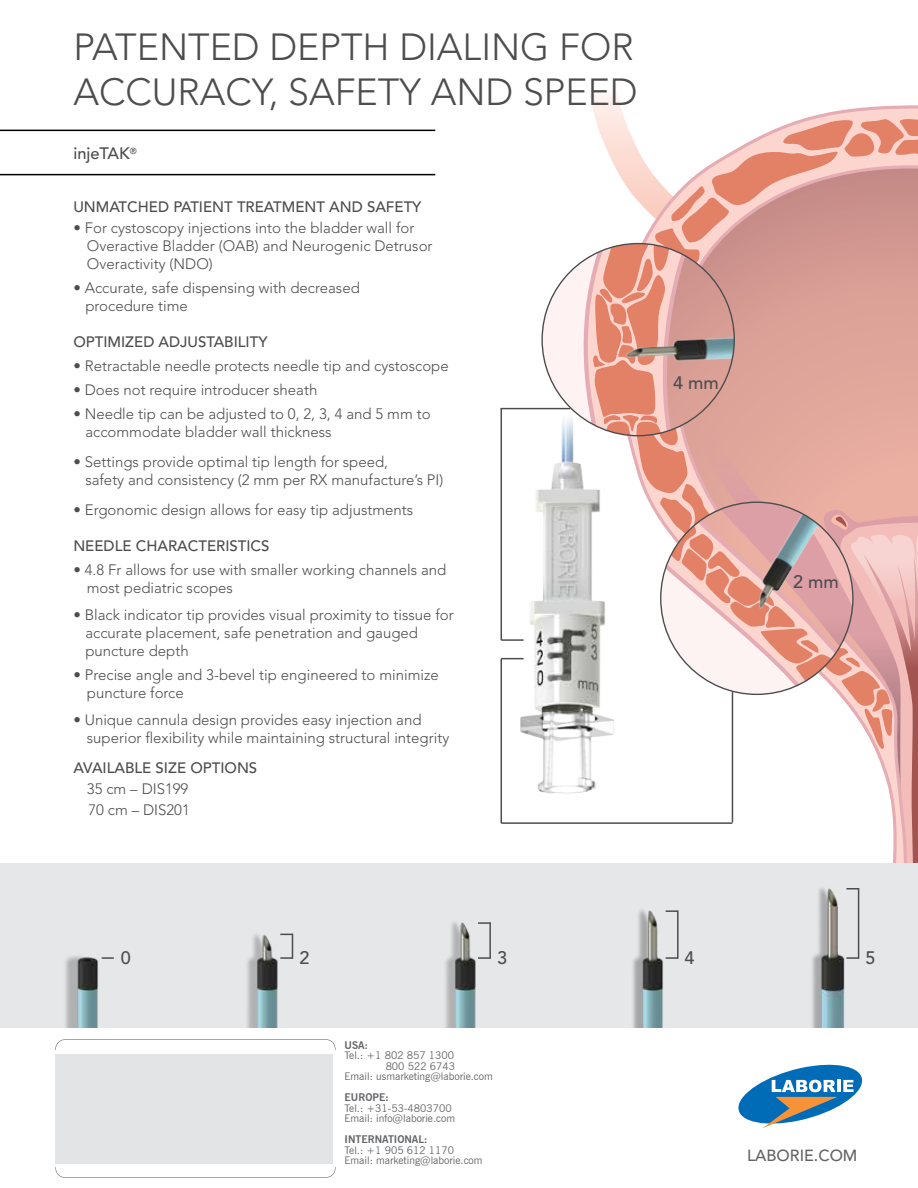
<style>
.page{position:relative;width:918px;height:1188px;background:#fff}
.page>*{position:absolute;margin:0;border:0;box-sizing:border-box;transform-origin:0 0}
.t1{font:300 37.5px/45px "Avenir LT Std";color:#4d4d4f}
.t2{font:500 18px "Avenir LT Std";color:#4d4d4f}
.t3{font:500 16.5px "Avenir LT Std";color:#4d4d4f}
.t4{font:500 16.05px "Avenir LT Std";color:#636466}
.t5{font:300 15px/18px "Avenir LT Std";color:#4d4d4f}
.t6{font:500 15px "Avenir LT Std";color:#4d4d4f}
.t7{font:10.5px/10.5px "News Gothic BT";color:#636466}
.t8{font:700 10.5px "News Gothic BT";color:#636466}
</style>
<div class="page">
<hr style="left:0;top:174px;width:435px;height:1px;background:#000">
<hr style="left:0;top:130px;width:435px;height:1px;background:#000">
<svg style="left:738px;top:1064px;width:124px;height:64px"></svg>
<div style="left:55px;top:1054px;width:278px;height:109px;background:#e3e4e5"></div>
<svg style="left:55px;top:1039px;width:281px;height:11px"></svg>
<svg style="left:55px;top:1167px;width:281px;height:11px"></svg>
<div style="left:0;top:863px;width:918px;height:164px;background:#e6e7e8"></div>
<img style="left:500px;top:413px;width:80px;height:411px">
<div style="left:542px;top:244px;width:192px;height:192px;background:#fef2f2;border-radius:50%"></div>
<img style="left:65px;top:956px;width:37px;height:71px">
<img style="left:247px;top:933px;width:47px;height:94px">
<img style="left:445px;top:922px;width:31px;height:105px">
<img style="left:633px;top:928px;width:33px;height:99px">
<img style="left:812px;top:928px;width:48px;height:99px">
<svg style="left:102px;top:957px;width:12px;height:2px"></svg>
<svg style="left:478px;top:957px;width:11px;height:2px"></svg>
<svg style="left:666px;top:957px;width:11px;height:2px"></svg>
<svg style="left:846px;top:957px;width:12px;height:2px"></svg>
<svg style="left:478px;top:922px;width:11px;height:2px"></svg>
<svg style="left:580px;top:95px;width:338px;height:833px"></svg>
<svg style="left:280px;top:934px;width:13px;height:25px"></svg>
<hr style="left:489px;top:922px;width:2px;height:37px;background:#4d4d4f">
<hr style="left:677px;top:910px;width:2px;height:49px;background:#4d4d4f">
<hr style="left:858px;top:888px;width:1px;height:71px;background:#4d4d4f">
<hr style="left:501px;top:408px;width:69px;height:1px;background:#4d4d4f">
<hr style="left:501px;top:409px;width:1px;height:231px;background:#4d4d4f">
<hr style="left:501px;top:639px;width:23px;height:2px;background:#4d4d4f">
<svg style="left:501px;top:658px;width:23px;height:1px"></svg>
<hr style="left:501px;top:659px;width:1px;height:164px;background:#4d4d4f">
<hr style="left:501px;top:822px;width:231px;height:2px;background:#4d4d4f">
<hr style="left:732px;top:692px;width:1px;height:130px;background:#4d4d4f">
<h1 class="t1" style="left:73px;top:25px;width:566px">PATENTED DEPTH DIALING FOR<br>ACCURACY, SAFETY AND SPEED</h1>
<p class="t3" style="left:73px;top:144px;width:65px">injeTAK<sup>®</sup></p>
<p class="t6" style="left:73px;top:199px;width:350px">UNMATCHED PATIENT TREATMENT AND SAFETY</p>
<p class="t5" style="left:87px;top:219px;width:347px;text-indent:-14px">• For cystoscopy injections into the bladder wall for<br>Overactive Bladder (OAB) and Neurogenic Detrusor<br>Overactivity (NDO)</p>
<p class="t5" style="left:85px;top:279px;width:276px;text-indent:-12px">• Accurate, safe dispensing with decreased procedure time</p>
<p class="t6" style="left:73px;top:334px;width:196px">OPTIMIZED ADJUSTABILITY</p>
<p class="t5" style="left:73px;top:357px;width:377px">• Retractable needle protects needle tip and cystoscope</p>
<p class="t5" style="left:73px;top:381px;width:246px">• Does not require introducer sheath</p>
<p class="t5" style="left:85px;top:405px;width:347px;text-indent:-12px">• Needle tip can be adjusted to 0, 2, 3, 4 and 5 mm to accommodate bladder wall thickness</p>
<p class="t5" style="left:85px;top:453px;width:360px;text-indent:-12px">• Settings provide optimal tip length for speed,<br>safety and consistency (2 mm per RX manufacture’s PI)</p>
<p class="t5" style="left:73px;top:501px;width:341px">• Ergonomic design allows for easy tip adjustments</p>
<p class="t6" style="left:73px;top:538px;width:198px">NEEDLE CHARACTERISTICS</p>
<p class="t5" style="left:87px;top:561px;width:361px;text-indent:-14px">• 4.8 Fr allows for use with smaller working channels and most pediatric scopes</p>
<p class="t5" style="left:85px;top:606px;width:370px;text-indent:-12px">• Black indicator tip provides visual proximity to tissue for accurate placement, safe penetration and gauged puncture depth</p>
<p class="t5" style="left:87px;top:666px;width:353px;text-indent:-14px">• Precise angle and 3-bevel tip engineered to minimize puncture force</p>
<p class="t5" style="left:87px;top:711px;width:364px;text-indent:-14px">• Unique cannula design provides easy injection and superior flexibility while maintaining structural integrity</p>
<p class="t6" style="left:73px;top:760px;width:185px">AVAILABLE SIZE OPTIONS</p>
<p class="t5" style="left:87px;top:779px;width:105px;line-height:21px">35 cm – DIS199<br>70 cm – DIS201</p>
<p class="t2" style="left:673px;top:372px;width:47px">4 mm</p>
<p class="t2" style="left:793px;top:572px;width:47px">2 mm</p>
<p class="t2" style="left:121px;top:947px;width:12px">0</p>
<p class="t2" style="left:299px;top:947px;width:12px">2</p>
<p class="t2" style="left:497px;top:947px;width:12px">3</p>
<p class="t2" style="left:685px;top:947px;width:12px">4</p>
<p class="t2" style="left:865px;top:947px;width:12px">5</p>
<p class="t8" style="left:345px;top:1039px;width:25px">USA:</p>
<p class="t7" style="left:345px;top:1050px;width:111px">Tel.: +1 802 857 1300</p>
<p class="t7" style="left:386px;top:1061px;width:71px">800 522 6743</p>
<p class="t7" style="left:345px;top:1071px;width:150px">Email: usmarketing@laborie.com</p>
<p class="t8" style="left:345px;top:1091px;width:46px">EUROPE:</p>
<p class="t7" style="left:345px;top:1103px;width:112px">Tel.: +31-53-4803700<br>Email: info@laborie.com</p>
<p class="t8" style="left:345px;top:1133px;width:85px">INTERNATIONAL:</p>
<p class="t7" style="left:345px;top:1145px;width:140px">Tel.: +1 905 612 1170<br>Email: marketing@laborie.com</p>
<p class="t4" style="left:747px;top:1146px;width:112px">LABORIE.COM</p>
</div>
